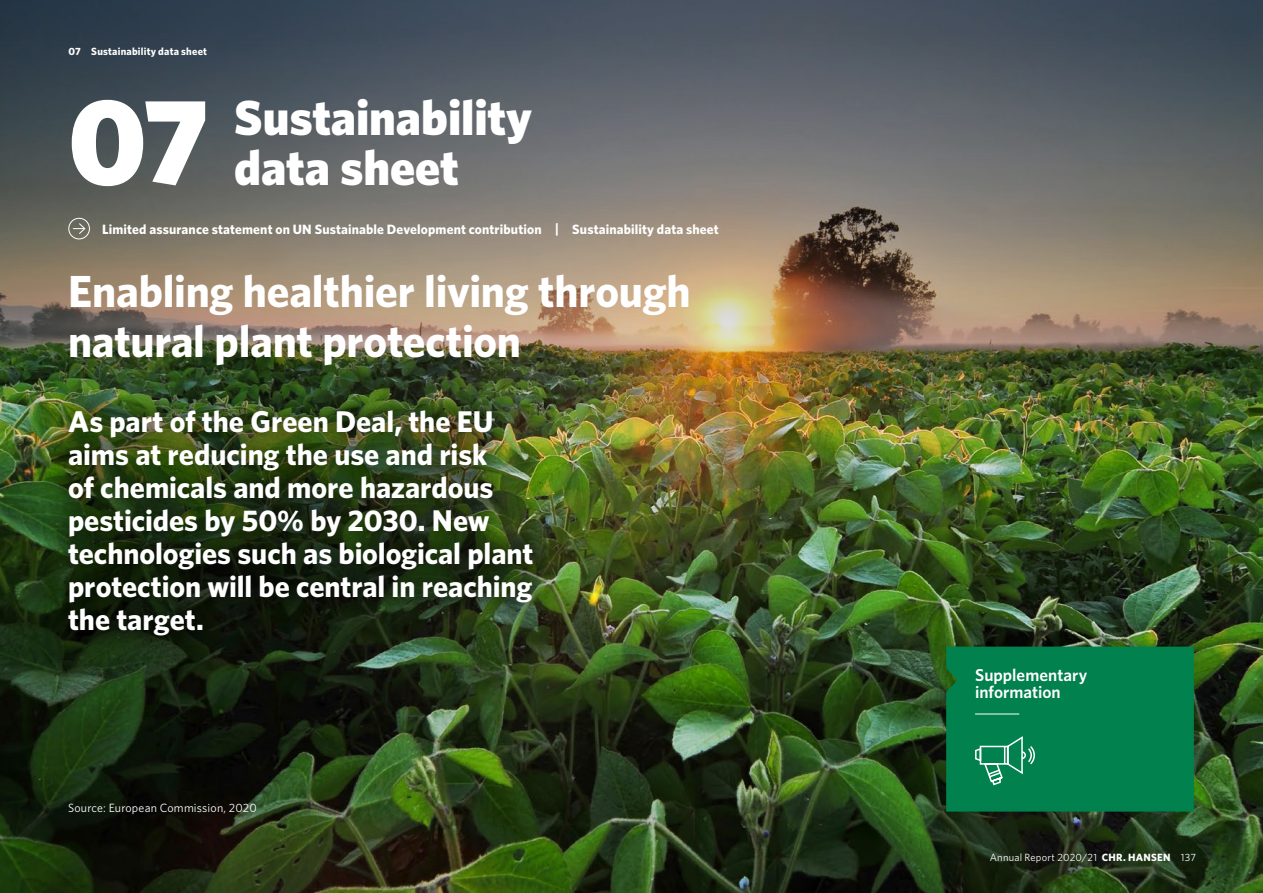
<style>
.page{position:relative;width:1263px;height:893px;background:#fff}
.page>*{position:absolute;margin:0;border:0;box-sizing:border-box;transform-origin:0 0}
.t1{font:900 123px "Whitney";color:#fff}
.t2{font:900 49.5px "Whitney";letter-spacing:-.005em;color:#fff}
.t3{font:700 45px/49.5px "Whitney";letter-spacing:-.005em;color:#fff}
.t4{font:700 30px/33px "Whitney";letter-spacing:-.005em;color:#fff}
.t5{font:600 17.25px/16.5px "Whitney";color:#fff}
.t6{font:700 13.5px "Whitney";letter-spacing:.01em;color:#fff}
.t7{font:12px "Whitney";letter-spacing:.015em;color:#fff}
.t8{font:10.5px "Whitney";letter-spacing:.02em;color:#fff}
.t9{font:700 10.5px "Whitney";letter-spacing:.02em;color:#fff}
.s1{font-weight:700}
</style>
<div class="page">
<img style="left:0;top:515px;width:1263px;height:378px">
<img style="left:0;top:0;width:1263px;height:515px">
<div style="left:68px;top:218px;width:22px;height:21px;border:1px solid #fff;border-radius:50%"></div>
<svg style="left:73px;top:223px;width:13px;height:12px"></svg>
<div style="left:946px;top:647px;width:248px;height:165px;background:#00814d"></div>
<div style="left:41px;top:383px;width:519px;height:280px;background:#000;opacity:.74"></div>
<hr style="left:975px;top:714px;width:44px;height:1px;background:#fff">
<svg style="left:556px;top:223px;width:2px;height:13px"></svg>
<p class="t9" style="left:68px;top:44px;width:140px">07 Sustainability data sheet</p>
<h1 class="t1" style="left:68px;top:59px;width:143px">07</h1>
<h2 class="t2" style="left:234px;top:84px;width:299px">Sustainability</h2>
<h2 class="t2" style="left:234px;top:134px;width:226px">data sheet</h2>
<p class="t6" style="left:102px;top:220px;width:441px">Limited assurance statement on UN Sustainable Development contribution</p>
<p class="t6" style="left:572px;top:220px;width:148px">Sustainability data sheet</p>
<h3 class="t3" style="left:68px;top:266px;width:624px">Enabling healthier living through natural plant protection</h3>
<p class="t4" style="left:68px;top:404px;width:467px">As part of the Green Deal, the EU aims at reducing the use and risk<br>of chemicals and more hazardous pesticides by 50% by 2030. New technologies such as biological plant protection will be central in reaching the target.</p>
<p class="t7" style="left:68px;top:799px;width:190px">Source: European Commission, 2020</p>
<p class="t5" style="left:975px;top:667px;width:114px">Supplementary information</p>
<p class="t8" style="left:990px;top:850px;width:208px">Annual Report 2020/21 <span class="s1">CHR. HANSEN</span> 137</p>
</div>
